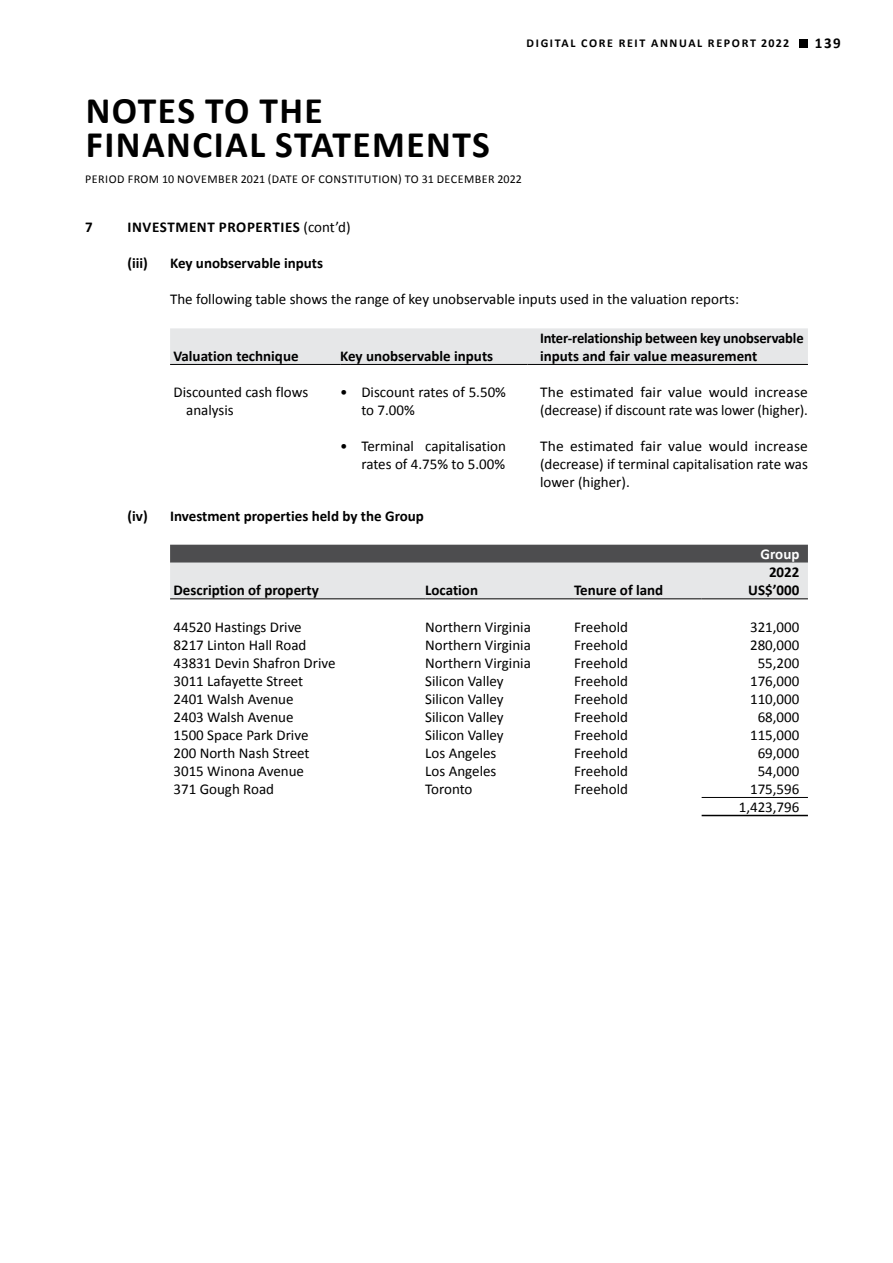
<style>
.page{position:relative;width:893px;height:1263px;background:#fff}
.page>*{position:absolute;margin:0;border:0;box-sizing:border-box;transform-origin:0 0}
.t1{font:700 37.5px/34.5px "Calibri";letter-spacing:.04em;color:#000}
.t2{font:15px/18px "Calibri";color:#000}
.t3{font:700 15px/18px "Calibri";color:#000}
.t4{font:700 15px "Calibri";letter-spacing:.04em;color:#000}
.t5{font:700 15px "Calibri";color:#fff}
.t6{font:12px "Calibri";letter-spacing:.04em;color:#000}
.t7{font:700 12px "Calibri";letter-spacing:.14em;color:#000}
.s1{font-weight:400}
</style>
<div class="page">
<div style="left:800px;top:39px;width:8px;height:8px;background:#000"></div>
<div style="left:170px;top:328px;width:638px;height:36px;background:#e6e7e8"></div>
<hr style="left:170px;top:364px;width:170px;height:1px;background:#000">
<hr style="left:340px;top:364px;width:187px;height:1px;background:#000">
<hr style="left:527px;top:364px;width:281px;height:1px;background:#000">
<svg style="left:170px;top:545px;width:638px;height:54px;background:#b1b2b3"></svg>
<hr style="left:170px;top:599px;width:255px;height:1px;background:#000">
<hr style="left:425px;top:599px;width:149px;height:1px;background:#000">
<hr style="left:574px;top:599px;width:128px;height:1px;background:#000">
<hr style="left:702px;top:599px;width:106px;height:1px;background:#000">
<hr style="left:702px;top:797px;width:106px;height:1px;background:#000">
<hr style="left:702px;top:815px;width:106px;height:1px;background:#000">
<p class="t7" style="left:527px;top:35px;width:264px">DIGITAL CORE REIT ANNUAL REPORT 2022</p>
<p class="t3" style="left:815px;top:34px;width:27px">139</p>
<h1 class="t1" style="left:86px;top:93px;width:406px">NOTES TO THE<br>FINANCIAL STATEMENTS</h1>
<p class="t6" style="left:85px;top:172px;width:438px">PERIOD FROM 10 NOVEMBER 2021 (DATE OF CONSTITUTION) TO 31 DECEMBER 2022</p>
<p class="t3" style="left:85px;top:218px;width:9px">7</p>
<p class="t4" style="left:128px;top:218px;width:224px">INVESTMENT PROPERTIES <span class="s1">(cont’d)</span></p>
<p class="t3" style="left:128px;top:254px;width:22px">(iii)</p>
<p class="t3" style="left:170px;top:254px;width:154px">Key unobservable inputs</p>
<p class="t2" style="left:170px;top:290px;width:571px">The following table shows the range of key unobservable inputs used in the valuation reports:</p>
<p class="t3" style="left:173px;top:347px;width:127px">Valuation technique</p>
<p class="t3" style="left:340px;top:347px;width:154px">Key unobservable inputs</p>
<p class="t3" style="left:540px;top:329px;width:265px">Inter-relationship between key unobservable inputs and fair value measurement</p>
<p class="t2" style="left:186px;top:383px;width:124px;text-indent:-13px">Discounted cash flows analysis</p>
<p class="t2" style="left:361px;top:383px;width:146px;text-indent:-21px">• Discount rates of 5.50% to 7.00%</p>
<p class="t2" style="left:540px;top:383px;width:269px">The estimated fair value would increase (decrease) if discount rate was lower (higher).</p>
<p class="t2" style="left:340px;top:437px;width:167px;text-align:right">• Terminal capitalisation rates of 4.75% to 5.00%</p>
<p class="t2" style="left:540px;top:437px;width:269px;text-align:justify">The estimated fair value would increase (decrease) if terminal capitalisation rate was lower (higher).</p>
<p class="t3" style="left:128px;top:507px;width:298px">(iv) Investment properties held by the Group</p>
<p class="t5" style="left:761px;top:545px;width:40px">Group</p>
<p class="t3" style="left:769px;top:563px;width:32px">2022</p>
<p class="t3" style="left:173px;top:581px;width:147px">Description of property</p>
<p class="t3" style="left:425px;top:581px;width:54px">Location</p>
<p class="t3" style="left:574px;top:581px;width:91px">Tenure of land</p>
<p class="t3" style="left:748px;top:581px;width:53px">US$’000</p>
<p class="t2" style="left:173px;top:618px;width:130px">44520 Hastings Drive</p>
<p class="t2" style="left:425px;top:618px;width:107px">Northern Virginia</p>
<p class="t2" style="left:574px;top:618px;width:55px">Freehold</p>
<p class="t2" style="left:750px;top:618px;width:51px">321,000</p>
<p class="t2" style="left:173px;top:636px;width:134px">8217 Linton Hall Road</p>
<p class="t2" style="left:425px;top:636px;width:107px">Northern Virginia</p>
<p class="t2" style="left:574px;top:636px;width:55px">Freehold</p>
<p class="t2" style="left:750px;top:636px;width:51px">280,000</p>
<p class="t2" style="left:173px;top:654px;width:164px">43831 Devin Shafron Drive</p>
<p class="t2" style="left:425px;top:654px;width:107px">Northern Virginia</p>
<p class="t2" style="left:574px;top:654px;width:55px">Freehold</p>
<p class="t2" style="left:758px;top:654px;width:43px">55,200</p>
<p class="t2" style="left:173px;top:672px;width:131px">3011 Lafayette Street</p>
<p class="t2" style="left:425px;top:672px;width:80px">Silicon Valley</p>
<p class="t2" style="left:574px;top:672px;width:55px">Freehold</p>
<p class="t2" style="left:750px;top:672px;width:51px">176,000</p>
<p class="t2" style="left:173px;top:690px;width:122px">2401 Walsh Avenue</p>
<p class="t2" style="left:425px;top:690px;width:80px">Silicon Valley</p>
<p class="t2" style="left:574px;top:690px;width:55px">Freehold</p>
<p class="t2" style="left:750px;top:690px;width:51px">110,000</p>
<p class="t2" style="left:173px;top:708px;width:122px">2403 Walsh Avenue</p>
<p class="t2" style="left:425px;top:708px;width:80px">Silicon Valley</p>
<p class="t2" style="left:574px;top:708px;width:55px">Freehold</p>
<p class="t2" style="left:758px;top:708px;width:43px">68,000</p>
<p class="t2" style="left:173px;top:726px;width:137px">1500 Space Park Drive</p>
<p class="t2" style="left:425px;top:726px;width:80px">Silicon Valley</p>
<p class="t2" style="left:574px;top:726px;width:55px">Freehold</p>
<p class="t2" style="left:750px;top:726px;width:51px">115,000</p>
<p class="t2" style="left:173px;top:744px;width:138px">200 North Nash Street</p>
<p class="t2" style="left:425px;top:744px;width:73px">Los Angeles</p>
<p class="t2" style="left:574px;top:744px;width:55px">Freehold</p>
<p class="t2" style="left:758px;top:744px;width:43px">69,000</p>
<p class="t2" style="left:173px;top:762px;width:132px">3015 Winona Avenue</p>
<p class="t2" style="left:425px;top:762px;width:73px">Los Angeles</p>
<p class="t2" style="left:574px;top:762px;width:55px">Freehold</p>
<p class="t2" style="left:758px;top:762px;width:43px">54,000</p>
<p class="t2" style="left:173px;top:780px;width:102px">371 Gough Road</p>
<p class="t2" style="left:425px;top:780px;width:49px">Toronto</p>
<p class="t2" style="left:574px;top:780px;width:55px">Freehold</p>
<p class="t2" style="left:739px;top:780px;width:62px;text-align:right">175,596<br>1,423,796</p>
</div>
